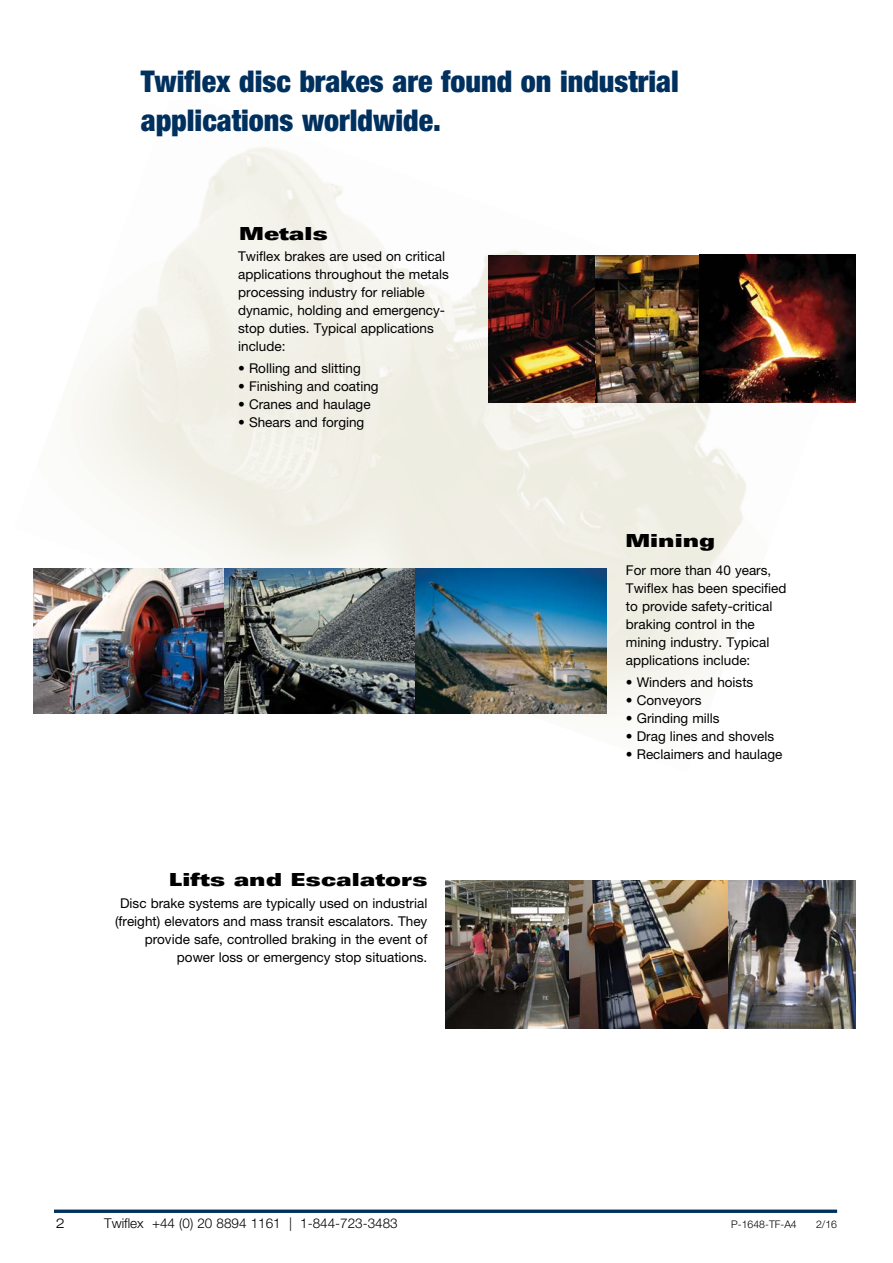
<style>
.page{position:relative;width:893px;height:1263px;background:#fff}
.page>*{position:absolute;margin:0;border:0;box-sizing:border-box;transform-origin:0 0}
.t1{font:900 condensed 30px/39px "Helvetica Neue LT Std";color:#00305e}
.t2{font:18px "Univers LT Std X Black Ex";color:#000}
._04-Body{font:13.5px/18px "Helvetica Neue LT Std";color:#000}
.t3{font:300 13.5px "Helvetica Neue LT Std";color:#000}
.t4{font:300 expanded 13.5px "Helvetica Neue LT Std";color:#000}
.t5{font:300 10.5px "Helvetica Neue LT Std";color:#000}
</style>
<div class="page">
<img style="left:81px;top:147px;width:764px;height:561px">
<img style="left:727px;top:881px;width:128px;height:147px">
<img style="left:445px;top:881px;width:124px;height:147px">
<img style="left:569px;top:881px;width:158px;height:147px">
<img style="left:33px;top:568px;width:574px;height:146px">
<img style="left:225px;top:568px;width:191px;height:146px">
<img style="left:415px;top:569px;width:192px;height:145px">
<img style="left:594px;top:255px;width:105px;height:147px">
<img style="left:489px;top:255px;width:105px;height:147px">
<img style="left:699px;top:255px;width:156px;height:147px">
<hr style="left:54px;top:1210px;width:783px;height:3px;background:#00305e">
<p class="t1" style="left:141px;top:62px;width:540px">Twiflex disc brakes are found on industrial applications worldwide.</p>
<p class="t2" style="left:239px;top:223px;width:90px">Metals</p>
<p class="_04-Body" style="left:238px;top:247px;width:212px">Twiflex brakes are used on critical applications throughout the metals processing industry for reliable dynamic, holding and emergency&shy;stop duties. Typical applications include:</p>
<p class="_04-Body" style="left:238px;top:359px;width:124px">• Rolling and slitting</p>
<p class="_04-Body" style="left:238px;top:377px;width:142px">• Finishing and coating</p>
<p class="_04-Body" style="left:238px;top:395px;width:134px">• Cranes and haulage</p>
<p class="_04-Body" style="left:238px;top:413px;width:128px">• Shears and forging</p>
<p class="t2" style="left:169px;top:869px;width:260px">Lifts and Escalators</p>
<p class="_04-Body" style="left:115px;top:894px;width:314px;text-align:right">Disc brake systems are typically used on industrial (freight) elevators and mass transit escalators. They provide safe, controlled braking in the event of power loss or emergency stop situations.</p>
<p class="t2" style="left:625px;top:530px;width:91px">Mining</p>
<p class="_04-Body" style="left:626px;top:561px;width:162px">For more than 40 years,<br>Twiflex has been specified to provide safety-critical braking control in the mining industry. Typical applications include:</p>
<p class="_04-Body" style="left:626px;top:673px;width:129px">• Winders and hoists</p>
<p class="_04-Body" style="left:626px;top:691px;width:77px">• Conveyors</p>
<p class="_04-Body" style="left:626px;top:709px;width:95px">• Grinding mills</p>
<p class="_04-Body" style="left:626px;top:727px;width:150px">• Drag lines and shovels</p>
<p class="_04-Body" style="left:626px;top:745px;width:158px">• Reclaimers and haulage</p>
<p class="t4" style="left:56px;top:1215px;width:11px">2</p>
<p class="t3" style="left:104px;top:1214px;width:295px">Twiflex +44 (0) 20 8894 1161 | 1-844-723-3483</p>
<p class="t5" style="left:731px;top:1217px;width:67px">P-1648-TF-A4</p>
<p class="t5" style="left:816px;top:1217px;width:23px">2/16</p>
</div>
